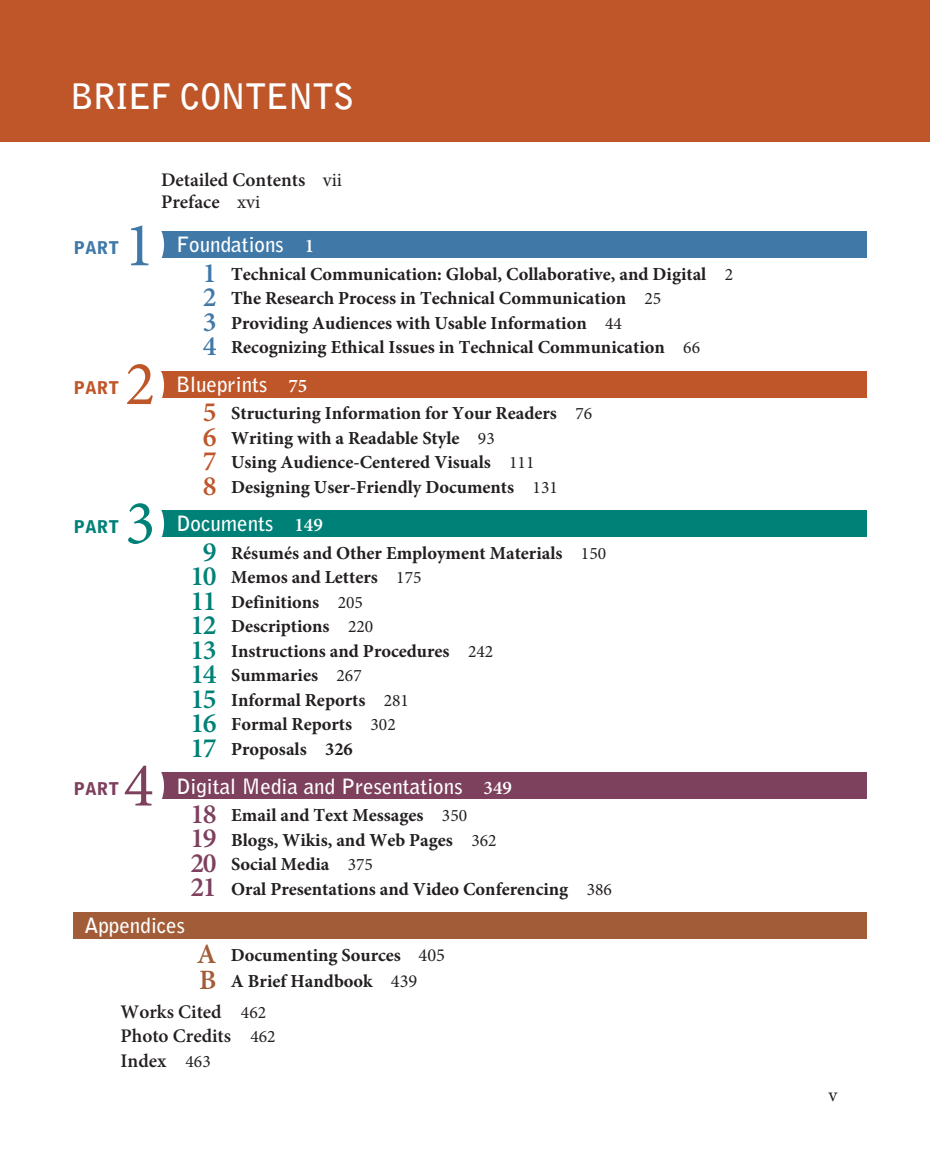
<style>
.page{position:relative;width:930px;height:1150px;background:#fff}
.page>*{position:absolute;margin:0;border:0;box-sizing:border-box;transform-origin:0 0}
.t1{font:63px "Minion Pro";color:#4079a8}
.t2{font:63px "Minion Pro";color:#7d405d}
.t3{font:63px "Minion Pro";color:#be562a}
.t4{font:63px "Minion Pro";color:#008177}
.t5{font:700 35px "Bell Gothic Std";letter-spacing:-.025em;color:#fff}
.t6{font:700 21px "Bell Gothic Std";color:#fff}
.t7{font:600 19.25px/24.5px "Minion Pro";color:#231f20}
.t8{font:19.25px "Minion Pro";color:#231f20}
.t9{font:700 18.38px/24.5px "Minion Pro";color:#231f20}
.t10{font:900 17.5px "Bell Gothic Std";color:#4079a8}
.t11{font:900 17.5px "Bell Gothic Std";color:#be562a}
.t12{font:900 17.5px "Bell Gothic Std";color:#008177}
.t13{font:900 17.5px "Bell Gothic Std";color:#7d405d}
.s1{font-weight:400}
.s2{font-family:"Minion Pro";font-weight:600;font-size:19.25px}
.s3{font-weight:600;font-size:28px;color:#4079a8}
.s4{font-weight:400;font-size:17.5px}
.s5{font-weight:600;font-size:28px;color:#be562a}
.s6{font-weight:600;font-size:28px;color:#008177}
.s7{font-weight:600;font-size:28px;color:#7d405d}
.s8{font-weight:600;font-size:28px;color:#a25c37}
</style>
<div class="page">
<div style="left:0;top:0;width:929px;height:142px;background:#be562a"></div>
<div style="left:104px;top:231px;width:762px;height:26px;background:#4079a8"></div>
<div style="left:89px;top:208px;width:74px;height:73px;background:#fff;border-radius:50%"></div>
<div style="left:88px;top:207px;width:76px;height:76px;border:3px solid #fff;border-radius:50%"></div>
<div style="left:88px;top:216px;width:64px;height:64px;background:#fff;border-radius:50%"></div>
<div style="left:87px;top:215px;width:66px;height:65px;border:2px solid #fff;border-radius:50%"></div>
<div style="left:104px;top:772px;width:762px;height:27px;background:#7d405d"></div>
<div style="left:89px;top:749px;width:74px;height:74px;background:#fff;border-radius:50%"></div>
<div style="left:88px;top:748px;width:76px;height:76px;border:3px solid #fff;border-radius:50%"></div>
<div style="left:88px;top:757px;width:64px;height:64px;background:#fff;border-radius:50%"></div>
<div style="left:87px;top:756px;width:66px;height:66px;border:2px solid #fff;border-radius:50%"></div>
<div style="left:104px;top:371px;width:762px;height:26px;background:#be562a"></div>
<div style="left:89px;top:349px;width:74px;height:73px;background:#fff;border-radius:50%"></div>
<div style="left:88px;top:348px;width:76px;height:75px;border:3px solid #fff;border-radius:50%"></div>
<div style="left:88px;top:357px;width:64px;height:63px;background:#fff;border-radius:50%"></div>
<div style="left:87px;top:356px;width:66px;height:65px;border:2px solid #fff;border-radius:50%"></div>
<div style="left:104px;top:510px;width:762px;height:26px;background:#008177"></div>
<div style="left:89px;top:487px;width:74px;height:73px;background:#fff;border-radius:50%"></div>
<div style="left:88px;top:486px;width:76px;height:76px;border:3px solid #fff;border-radius:50%"></div>
<div style="left:89px;top:495px;width:65px;height:64px;background:#fff;border-radius:50%"></div>
<div style="left:88px;top:494px;width:67px;height:66px;border:2px solid #fff;border-radius:50%"></div>
<div style="left:73px;top:912px;width:793px;height:26px;background:#a25c37"></div>
<p class="t5" style="left:70px;top:76px;width:263px">Brief Contents</p>
<p class="t10" style="left:73px;top:237px;width:43px">PART</p>
<p class="t11" style="left:73px;top:378px;width:43px">PART</p>
<p class="t12" style="left:73px;top:516px;width:43px">PART</p>
<p class="t7" style="left:161px;top:168px;width:182px;line-height:22.8px">Detailed Contents <span class="s1">vii<br></span>Preface <span class="s1">xvi</span></p>
<p class="t1" style="left:124px;top:203px;width:32px">1</p>
<p class="t6" style="left:176px;top:232px;width:139px">Foundations <span class="s2">1</span></p>
<p class="t9" style="left:203px;top:261px;width:531px"><span class="s3">1</span> Technical Communication: Global, Collaborative, and Digital <span class="s4">2<br></span><span class="s3">2</span> The Research Process in Technical Communication <span class="s4">25<br></span><span class="s3">3</span> Providing Audiences with Usable Information <span class="s4">44<br></span><span class="s3">4</span> Recognizing Ethical Issues in Technical Communication <span class="s4">66</span></p>
<p class="t3" style="left:125px;top:342px;width:32px">2</p>
<p class="t4" style="left:125px;top:481px;width:32px">3</p>
<p class="t6" style="left:176px;top:372px;width:132px">Blueprints <span class="s2">75</span></p>
<p class="t9" style="left:203px;top:401px;width:390px"><span class="s5">5</span> Structuring Information for Your Readers <span class="s4">76<br></span><span class="s5">6</span> Writing with a Readable Style <span class="s4">93<br></span><span class="s5">7</span> Using Audience-Centered Visuals <span class="s4">111<br></span><span class="s5">8</span> Designing User-Friendly Documents <span class="s4">131</span></p>
<p class="t6" style="left:176px;top:511px;width:148px">Documents <span class="s2">149</span></p>
<p class="t9" style="left:190px;top:540px;width:417px;text-indent:12px"><span class="s6">9</span> Résumés and Other Employment Materials <span class="s4">150<br></span><span class="s6">10</span> Memos and Letters <span class="s4">175<br></span><span class="s6">11</span> Definitions <span class="s4">205<br></span><span class="s6">12</span> Descriptions <span class="s4">220<br></span><span class="s6">13</span> Instructions and Procedures <span class="s4">242<br></span><span class="s6">14</span> Summaries <span class="s4">267<br></span><span class="s6">15</span> Informal Reports <span class="s4">281<br></span><span class="s6">16</span> Formal Reports <span class="s4">302<br></span><span class="s6">17</span> Proposals 326</p>
<p class="t2" style="left:123px;top:743px;width:32px">4</p>
<p class="t13" style="left:73px;top:778px;width:43px">PART</p>
<p class="t6" style="left:176px;top:773px;width:337px">Digital Media and Presentations <span class="s2">349</span></p>
<p class="t9" style="left:190px;top:802px;width:422px"><span class="s7">18</span> Email and Text Messages <span class="s4">350<br></span><span class="s7">19</span> Blogs, Wikis, and Web Pages <span class="s4">362<br></span><span class="s7">20</span> Social Media <span class="s4">375<br></span><span class="s7">21</span> Oral Presentations and Video Conferencing <span class="s4">386</span></p>
<p class="t6" style="left:84px;top:913px;width:102px">Appendices</p>
<p class="t9" style="left:197px;top:942px;width:249px;line-height:26.2px"><span class="s8">A</span> Documenting Sources <span class="s1">405<br></span><span class="s8">B</span> A Brief Handbook <span class="s1">439</span></p>
<p class="t7" style="left:120px;top:999px;width:156px">Works Cited <span class="s4">462<br></span>Photo Credits <span class="s4">462<br></span>Index <span class="s4">463</span></p>
<p class="t8" style="left:828px;top:1082px;width:10px">v</p>
</div>
